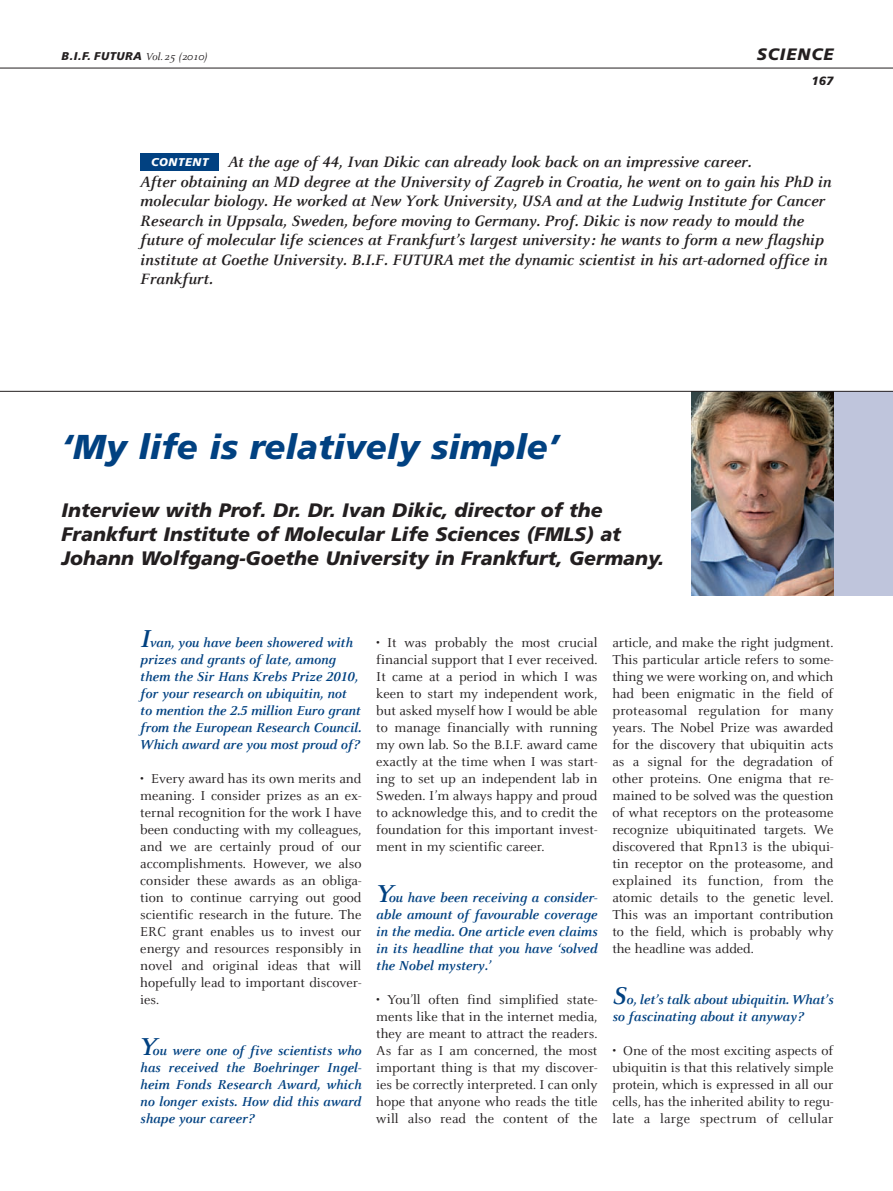
<style>
.page{position:relative;width:893px;height:1191px;background:#fff}
.page>*{position:absolute;margin:0;border:0;box-sizing:border-box;transform-origin:0 0}
.t1{font:italic 900 34.5px "Frutiger LT Std";color:#014181}
.t2{font:italic 900 19.5px/24px "Frutiger LT Std";color:#231f20}
.t3{font:italic 700 16.5px/19.5px "Celeste";color:#231f20}
.t4{font:italic 900 16.5px "Frutiger LT Std";letter-spacing:.06em;color:#231f20}
.t5{font:14.25px/17px "Celeste";color:#231f20;text-align:justify}
.t6{font:italic 700 14.25px/17px "Celeste";color:#014181}
.t7{font:italic 900 12px "Frutiger LT Std";color:#231f20}
.t8{font:italic 900 11.25px "Frutiger LT Std";letter-spacing:.05em;color:#231f20}
.t9{font:italic 900 11.25px "Frutiger LT Std";letter-spacing:.06em;color:#fff}
.s1{font-family:"Celeste";font-weight:400}
.s2{font-family:"Celeste Caps"}
.s3{font-size:27px}
</style>
<div class="page">
<hr style="left:0;top:68px;width:893px;height:1px;background:#231f20">
<div style="left:140px;top:153px;width:79px;height:17px;background:#014181"></div>
<div style="left:691px;top:391px;width:202px;height:204px;background:#bfc5dc"></div>
<img style="left:691px;top:392px;width:142px;height:203px">
<hr style="left:0;top:391px;width:893px;height:1px;background:#231f20">
<p class="t8" style="left:62px;top:51px;width:147px">B.I.F. FUTURA <span class="s1">Vol.25 (2010)</span></p>
<p class="t4" style="left:757px;top:47px;width:78px">SCIENCE</p>
<p class="t7" style="left:811px;top:76px;width:24px">167</p>
<p class="t3" style="left:140px;top:155px;width:692px;text-indent:88px">At the age of <span class="s2">44</span>, Ivan Dikic can already look back on an impressive career.<br>After obtaining an MD degree at the University of Zagreb in Croatia, he went on to gain his PhD in molecular biology. He worked at New York University, USA and at the Ludwig Institute for Cancer Research in Uppsala, Sweden, before moving to Germany. Prof. Dikic is now ready to mould the future of molecular life sciences at Frankfurt’s largest university: he wants to form a new flagship institute at Goethe University. B.I.F. FUTURA met the dynamic scientist in his art-adorned office in Frankfurt.</p>
<p class="t9" style="left:151px;top:158px;width:59px">CONTENT</p>
<h1 class="t1" style="left:62px;top:433px;width:499px">‘My life is relatively simple’</h1>
<h2 class="t2" style="left:62px;top:500px;width:604px">Interview with Prof. Dr. Dr. Ivan Dikic, director of the<br>Frankfurt Institute of Molecular Life Sciences (FMLS) at<br>Johann Wolfgang-Goethe University in Frankfurt, Germany.</h2>
<p class="t6" style="left:140px;top:635px;width:222px"><span class="s3">I</span>van, you have been showered with prizes and grants of late, among them the Sir Hans Krebs Prize <span class="s2">2010, </span>for your research on ubiquitin, not to mention the <span class="s2">2.5</span> million Euro grant from the European Research Council.<br>Which award are you most proud of?</p>
<p class="t5" style="left:140px;top:770px;width:223px">• Every award has its own merits and meaning. I consider prizes as an ex&shy;ternal recognition for the work I have been conducting with my colleagues, and we are certainly proud of our accomplishments. However, we also consider these awards as an obliga&shy;tion to continue carrying out good scientific research in the future. The ERC grant enables us to invest our energy and resources responsibly in novel and original ideas that will hopefully lead to important discover&shy;ies.</p>
<p class="t6" style="left:140px;top:1043px;width:223px;text-align:justify"><span class="s3">Y</span>ou were one of five scientists who has received the Boehringer Ingel&shy;heim Fonds Research Award, which no longer exists. How did this award shape your career?</p>
<p class="t5" style="left:376px;top:634px;width:223px">• It was probably the most crucial financial support that I ever received.<br>It came at a period in which I was keen to start my independent work, but asked myself how I would be able to manage financially with running my own lab. So the B.I.F. award came exactly at the time when I was start&shy;ing to set up an independent lab in Sweden. I’m always happy and proud to acknowledge this, and to credit the foundation for this important invest&shy;ment in my scientific career.</p>
<p class="t6" style="left:376px;top:890px;width:223px;text-align:justify"><span class="s3">Y</span>ou have been receiving a consider&shy;able amount of favourable coverage in the media. One article even claims in its headline that you have ‘solved the Nobel mystery.’</p>
<p class="t5" style="left:376px;top:991px;width:223px">• You’ll often find simplified state&shy;ments like that in the internet media, they are meant to attract the readers.<br>As far as I am concerned, the most important thing is that my discover&shy;ies be correctly interpreted. I can only hope that anyone who reads the title will also read the content of the</p>
<p class="t5" style="left:612px;top:634px;width:223px">article, and make the right judgment.<br>This particular article refers to some&shy;thing we were working on, and which had been enigmatic in the field of proteasomal regulation for many years. The Nobel Prize was awarded for the discovery that ubiquitin acts as a signal for the degradation of other proteins. One enigma that re&shy;mained to be solved was the question of what receptors on the proteasome recognize ubiquitinated targets. We discovered that Rpn<span class="s2">13</span> is the ubiqui&shy;tin receptor on the proteasome, and explained its function, from the atomic details to the genetic level.<br>This was an important contribution to the field, which is probably why the headline was added.</p>
<p class="t6" style="left:612px;top:992px;width:223px"><span class="s3">S</span>o, let’s talk about ubiquitin. What’s so fascinating about it anyway?</p>
<p class="t5" style="left:612px;top:1042px;width:223px">• One of the most exciting aspects of ubiquitin is that this relatively simple protein, which is expressed in all our cells, has the inherited ability to regu&shy;late a large spectrum of cellular</p>
</div>
